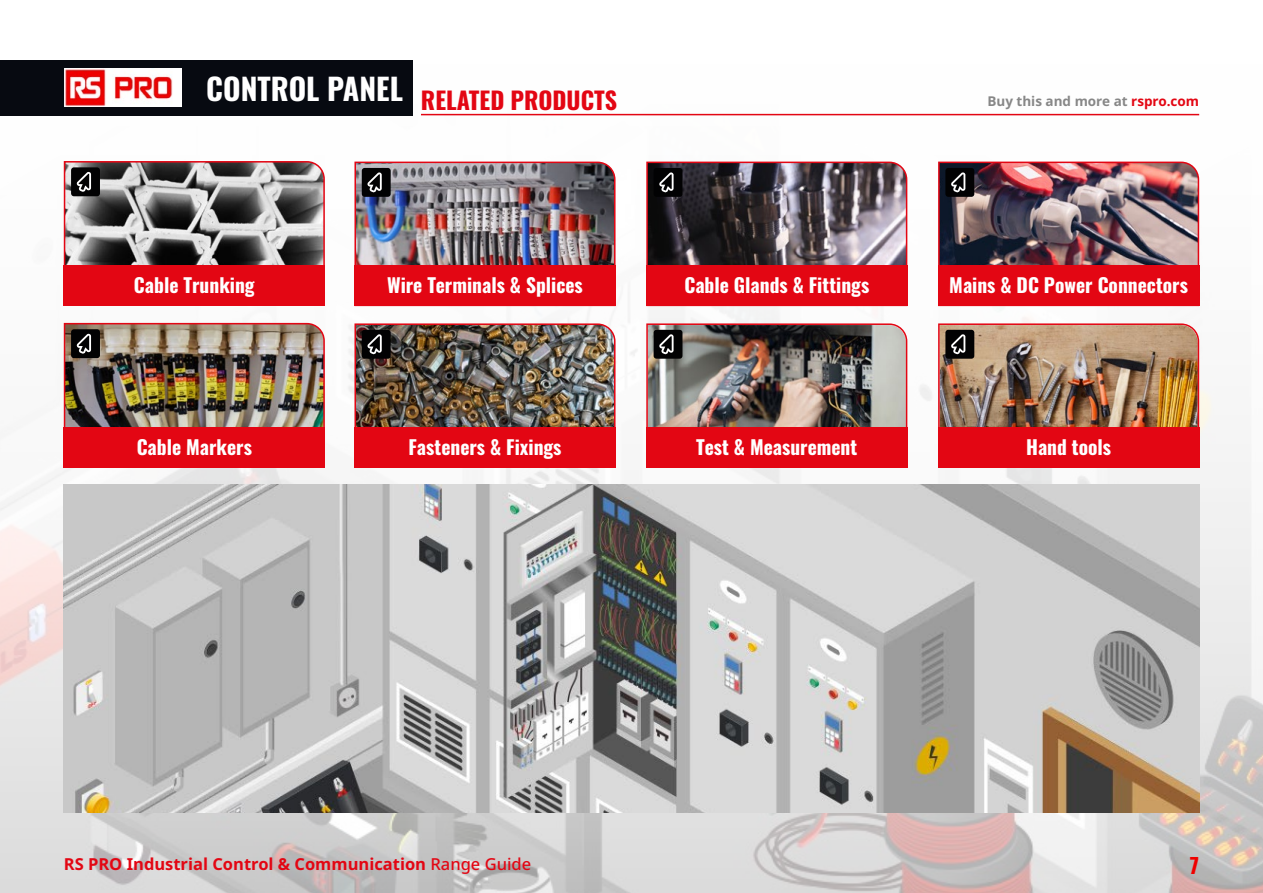
<style>
.page{position:relative;width:1263px;height:893px;background:#fff}
.page>*{position:absolute;margin:0;border:0;box-sizing:border-box;transform-origin:0 0}
.t1{font:700 30px "Oswald";color:#fff}
.t2{font:700 24px "Oswald";color:#e30613}
.t3{font:700 21px "Oswald";color:#ef0000}
.t4{font:700 19.5px "Oswald";color:#fff}
.t5{font:700 16.5px "Noto Sans";color:#e30613}
.t6{font:700 13.5px "Noto Sans";color:#878787}
.s1{color:#e30613}
.s2{font-weight:500}
</style>
<div class="page">
<img style="left:0;top:60px;width:1263px;height:833px">
<hr style="left:421px;top:114px;width:778px;height:1px;background:#e30613">
<div style="left:0;top:60px;width:412px;height:55px;background:#070a11"></div>
<img style="left:64px;top:485px;width:1135px;height:327px">
<img style="left:64px;top:68px;width:117px;height:39px">
<svg style="left:63px;top:160px;width:263px;height:146px;background:#9c5a5e"></svg>
<img style="left:63px;top:322px;width:263px;height:146px">
<img style="left:937px;top:161px;width:263px;height:146px">
<img style="left:937px;top:323px;width:263px;height:146px">
<svg style="left:645px;top:161px;width:263px;height:146px;background:#843e46"></svg>
<img style="left:645px;top:323px;width:263px;height:146px">
<img style="left:354px;top:161px;width:262px;height:146px">
<img style="left:354px;top:323px;width:262px;height:146px">
<h1 class="t1" style="left:206px;top:62px;width:198px">CONTROL PANEL</h1>
<p class="t2" style="left:421px;top:78px;width:198px">RELATED PRODUCTS</p>
<p class="t4" style="left:134px;top:267px;width:122px">Cable Trunking</p>
<p class="t4" style="left:137px;top:429px;width:117px">Cable Markers</p>
<p class="t4" style="left:387px;top:268px;width:197px">Wire Terminals &amp; Splices</p>
<p class="t4" style="left:408px;top:430px;width:155px">Fasteners &amp; Fixings</p>
<p class="t4" style="left:684px;top:268px;width:186px">Cable Glands &amp; Fittings</p>
<p class="t4" style="left:696px;top:430px;width:163px">Test &amp; Measurement</p>
<p class="t6" style="left:987px;top:94px;width:213px">Buy this and more at <span class="s1">rspro.com</span></p>
<p class="t4" style="left:949px;top:268px;width:240px">Mains &amp; DC Power Connectors</p>
<p class="t4" style="left:1026px;top:430px;width:87px">Hand tools</p>
<p class="t5" style="left:64px;top:854px;width:469px">RS PRO Industrial Control &amp; Communication <span class="s2">Range Guide</span></p>
<p class="t3" style="left:1190px;top:846px;width:11px">7</p>
</div>
